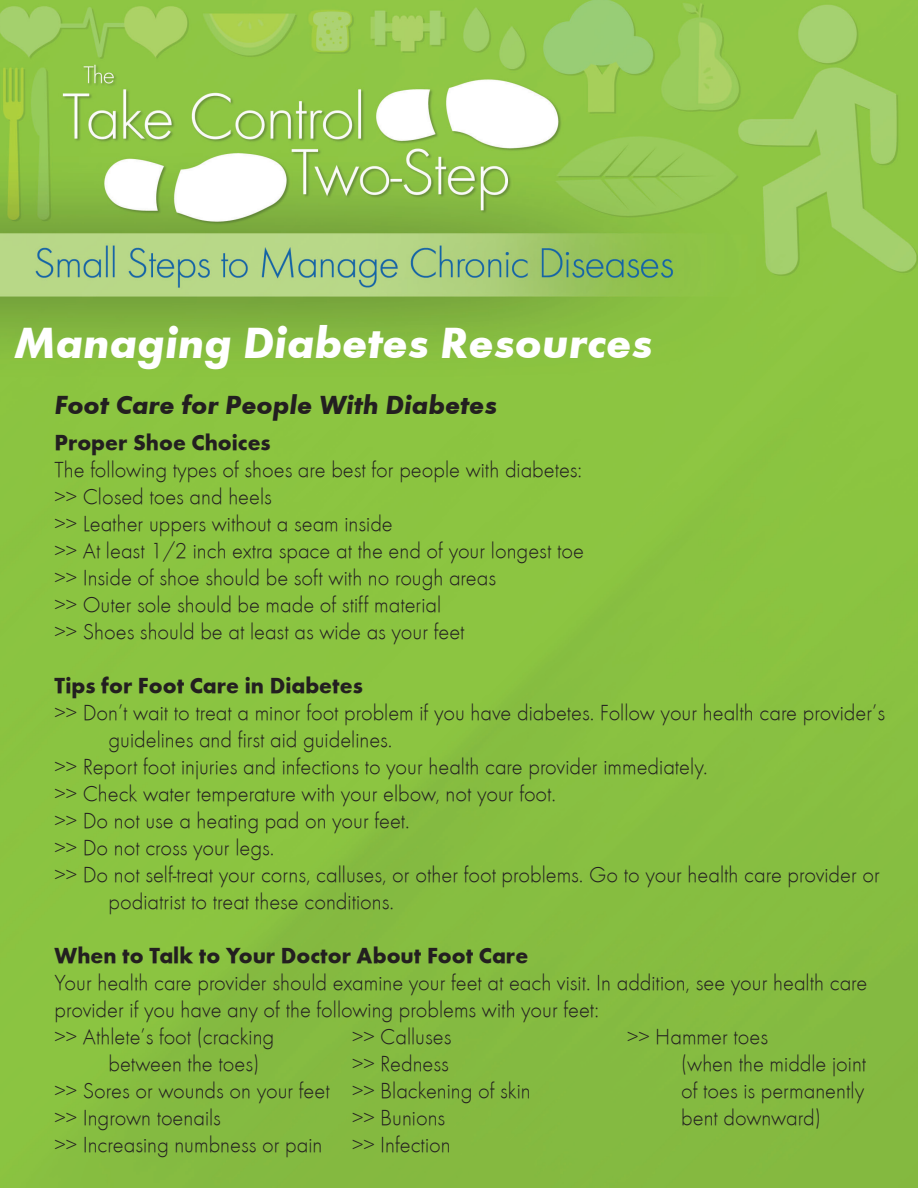
<style>
.page{position:relative;width:918px;height:1188px;background:#fff}
.page>*{position:absolute;margin:0;border:0;box-sizing:border-box;transform-origin:0 0}
.t1{font:italic 45px "Function LH Heavy";color:#fff}
.t2{font:italic 27px "Function LH Heavy";color:#231f20}
.t3{font:22.5px/27px "Function LH Light";color:#231f20}
.t4{font:22.5px "Function LH Heavy";color:#231f20}
</style>
<div class="page">
<img style="left:0;top:0;width:918px;height:1188px">
<p class="t1" style="left:14px;top:317px;width:641px">Managing Diabetes Resources</p>
<p class="t2" style="left:55px;top:389px;width:444px">Foot Care for People With Diabetes</p>
<p class="t4" style="left:55px;top:430px;width:218px">Proper Shoe Choices</p>
<p class="t3" style="left:55px;top:457px;width:529px">The following types of shoes are best for people with diabetes:</p>
<p class="t3" style="left:55px;top:484px;width:219px">&gt;&gt; Closed toes and heels</p>
<p class="t3" style="left:55px;top:511px;width:340px">&gt;&gt; Leather uppers without a seam inside</p>
<p class="t3" style="left:55px;top:538px;width:531px">&gt;&gt; At least 1/2 inch extra space at the end of your longest toe</p>
<p class="t3" style="left:55px;top:565px;width:443px">&gt;&gt; Inside of shoe should be soft with no rough areas</p>
<p class="t3" style="left:55px;top:592px;width:388px">&gt;&gt; Outer sole should be made of stiff material</p>
<p class="t3" style="left:55px;top:619px;width:411px">&gt;&gt; Shoes should be at least as wide as your feet</p>
<p class="t4" style="left:55px;top:673px;width:310px">Tips for Foot Care in Diabetes</p>
<p class="t3" style="left:109px;top:700px;width:778px;text-indent:-54px">&gt;&gt; Don’t wait to treat a minor foot problem if you have diabetes. Follow your health care provider’s guidelines and first aid guidelines.</p>
<p class="t3" style="left:55px;top:754px;width:655px">&gt;&gt; Report foot injuries and infections to your health care provider immediately.</p>
<p class="t3" style="left:55px;top:781px;width:503px">&gt;&gt; Check water temperature with your elbow, not your foot.</p>
<p class="t3" style="left:55px;top:808px;width:357px">&gt;&gt; Do not use a heating pad on your feet.</p>
<p class="t3" style="left:55px;top:835px;width:221px">&gt;&gt; Do not cross your legs.</p>
<p class="t3" style="left:109px;top:862px;width:773px;text-indent:-54px">&gt;&gt; Do not self-treat your corns, calluses, or other foot problems. Go to your health care provider or podiatrist to treat these conditions.</p>
<p class="t4" style="left:55px;top:943px;width:475px">When to Talk to Your Doctor About Foot Care</p>
<p class="t3" style="left:55px;top:970px;width:814px">Your health care provider should examine your feet at each visit. In addition, see your health care provider if you have any of the following problems with your feet:</p>
<p class="t3" style="left:109px;top:1024px;width:167px;text-indent:-54px">&gt;&gt; Athlete’s foot (cracking between the toes)</p>
<p class="t3" style="left:55px;top:1078px;width:277px">&gt;&gt; Sores or wounds on your feet</p>
<p class="t3" style="left:55px;top:1105px;width:168px">&gt;&gt; Ingrown toenails</p>
<p class="t3" style="left:55px;top:1132px;width:269px">&gt;&gt; Increasing numbness or pain</p>
<p class="t3" style="left:352px;top:1024px;width:101px">&gt;&gt; Calluses</p>
<p class="t3" style="left:352px;top:1051px;width:98px">&gt;&gt; Redness</p>
<p class="t3" style="left:352px;top:1078px;width:180px">&gt;&gt; Blackening of skin</p>
<p class="t3" style="left:352px;top:1105px;width:95px">&gt;&gt; Bunions</p>
<p class="t3" style="left:352px;top:1132px;width:100px">&gt;&gt; Infection</p>
<p class="t3" style="left:681px;top:1024px;width:187px;text-indent:-54px">&gt;&gt; Hammer toes<br>(when the middle joint of toes is permanently bent downward)</p>
</div>
